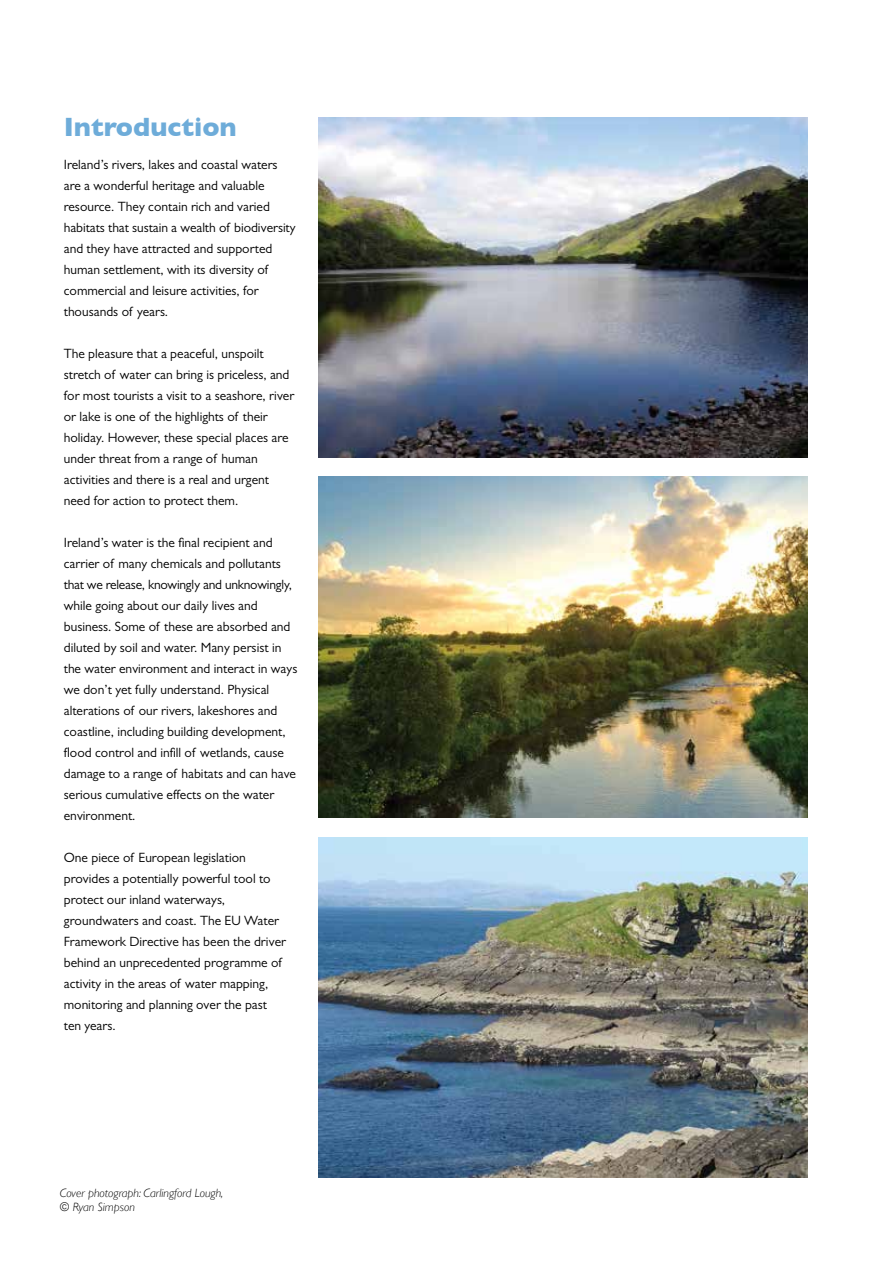
<style>
.page{position:relative;width:893px;height:1263px;background:#fff}
.page>*{position:absolute;margin:0;border:0;box-sizing:border-box;transform-origin:0 0}
.t1{font:700 27px "Gill Sans";color:#6eacd9}
.t2{font:13.5px/21px "Gill Sans";color:#000}
.t3{font:italic 300 12px/14.4px "Gill Sans";color:#000}
</style>
<div class="page">
<img style="left:319px;top:118px;width:489px;height:339px">
<img style="left:319px;top:477px;width:489px;height:340px">
<img style="left:319px;top:838px;width:489px;height:340px">
<h1 class="t1" style="left:64px;top:111px;width:174px">Introduction</h1>
<p class="t2" style="left:64px;top:153px;width:233px">Ireland’s rivers, lakes and coastal waters are a wonderful heritage and valuable resource. They contain rich and varied habitats that sustain a wealth of biodiversity and they have attracted and supported human settlement, with its diversity of commercial and leisure activities, for thousands of years.</p>
<p class="t2" style="left:64px;top:343px;width:232px">The pleasure that a peaceful, unspoilt stretch of water can bring is priceless, and for most tourists a visit to a seashore, river or lake is one of the highlights of their holiday. However, these special places are under threat from a range of human activities and there is a real and urgent need for action to protect them.</p>
<p class="t2" style="left:64px;top:532px;width:235px">Ireland’s water is the final recipient and carrier of many chemicals and pollutants that we release, knowingly and unknowingly, while going about our daily lives and business. Some of these are absorbed and diluted by soil and water. Many persist in the water environment and interact in ways we don’t yet fully understand. Physical alterations of our rivers, lakeshores and coastline, including building development, flood control and infill of wetlands, cause damage to a range of habitats and can have serious cumulative effects on the water environment.</p>
<p class="t2" style="left:64px;top:847px;width:224px">One piece of European legislation provides a potentially powerful tool to protect our inland waterways, groundwaters and coast. The EU Water Framework Directive has been the driver behind an unprecedented programme of activity in the areas of water mapping, monitoring and planning over the past ten years.</p>
<p class="t3" style="left:60px;top:1186px;width:165px">Cover photograph: Carlingford Lough, © Ryan Simpson</p>
</div>
